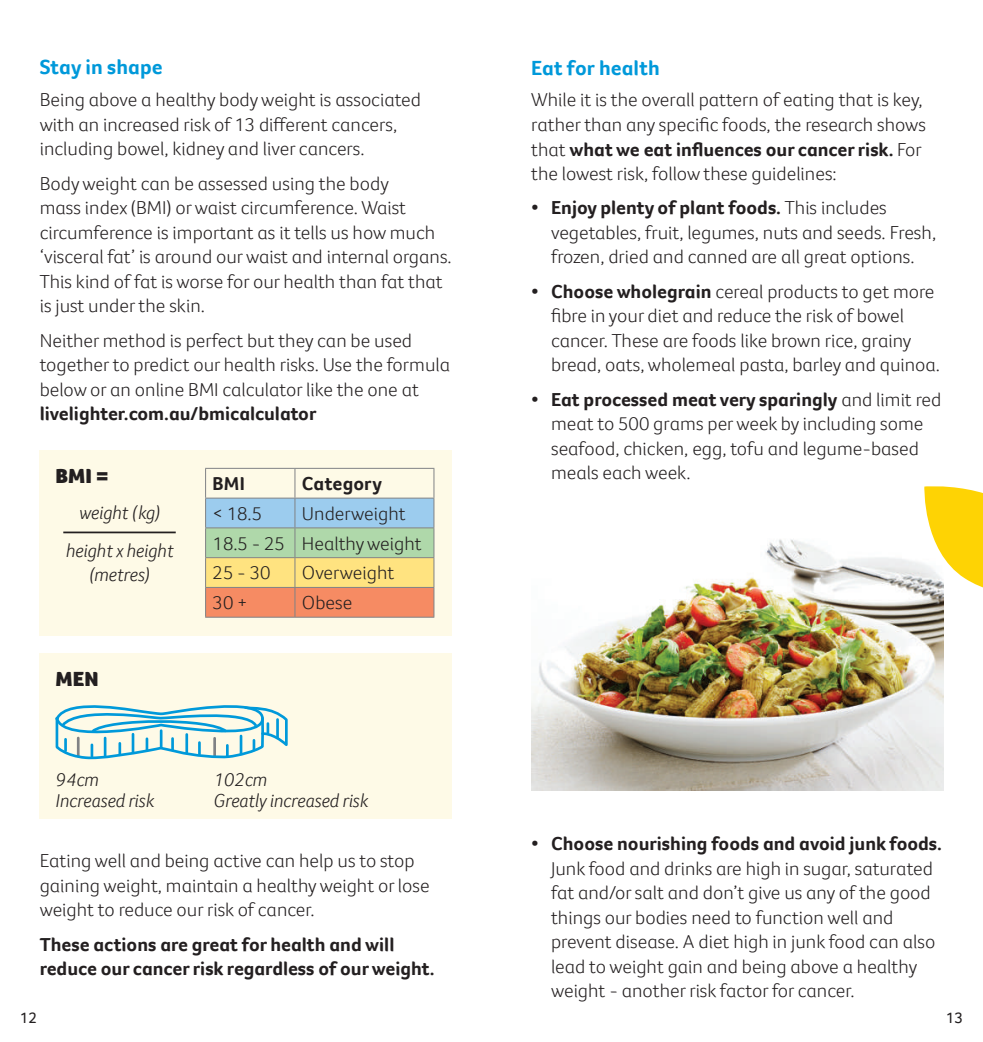
<style>
.page{position:relative;width:983px;height:1042px;background:#fff}
.page>*{position:absolute;margin:0;border:0;box-sizing:border-box;transform-origin:0 0}
.t1{font:700 21px "Foco CC";letter-spacing:.005em;color:#0099da}
.t2{font:900 21px "Foco CC";color:#231f20}
.t3{font:300 19.25px/24.5px "Foco CC";color:#231f20}
.t4{font:700 19.25px/24.5px "Foco CC";color:#231f20}
.t5{font:italic 300 19.25px/21px "Foco CC";color:#231f20}
.t6{font:15.75px "Foco CC";color:#231f20}
.s1{font-weight:700}
</style>
<div class="page">
<img style="left:531px;top:539px;width:412px;height:252px">
<div style="left:40px;top:450px;width:411px;height:186px;background:#fefae7"></div>
<hr style="left:205px;top:468px;width:90px;height:1px;background:#808285">
<hr style="left:295px;top:468px;width:139px;height:1px;background:#808285">
<svg style="left:205px;top:469px;width:229px;height:148px"></svg>
<hr style="left:205px;top:617px;width:90px;height:1px;background:#808285">
<hr style="left:295px;top:617px;width:139px;height:1px;background:#808285">
<hr style="left:63px;top:531px;width:113px;height:2px;background:#231f20">
<div style="left:40px;top:654px;width:411px;height:165px;background:#fefae7"></div>
<svg style="left:55px;top:705px;width:233px;height:55px"></svg>
<hr style="left:276px;top:719px;width:3px;height:18px;background:#0099da">
<svg style="left:921px;top:486px;width:61px;height:116px"></svg>
<p class="t1" style="left:40px;top:53px;width:124px">Stay in shape</p>
<p class="t3" style="left:40px;top:87px;width:383px">Being above a healthy body weight is associated with an increased risk of 13 different cancers, including bowel, kidney and liver cancers.</p>
<p class="t3" style="left:40px;top:171px;width:413px">Body weight can be assessed using the body<br>mass index (BMI) or waist circumference. Waist circumference is important as it tells us how much ‘visceral fat’ is around our waist and internal organs.<br>This kind of fat is worse for our health than fat that is just under the skin.</p>
<p class="t3" style="left:40px;top:328px;width:412px">Neither method is perfect but they can be used together to predict our health risks. Use the formula below or an online BMI calculator like the one at</p>
<p class="t4" style="left:40px;top:401px;width:278px">livelighter.com.au/bmicalculator</p>
<p class="t2" style="left:56px;top:462px;width:54px">BMI =</p>
<p class="t5" style="left:79px;top:501px;width:82px">weight (kg)</p>
<p class="t5" style="left:66px;top:539px;width:109px;line-height:23.1px;text-align:center">height x height (metres)</p>
<p class="t2" style="left:56px;top:665px;width:44px">MEN</p>
<p class="t4" style="left:212px;top:471px;width:34px">BMI</p>
<p class="t4" style="left:302px;top:471px;width:81px">Category</p>
<p class="t3" style="left:212px;top:501px;width:51px">&lt; 18.5</p>
<p class="t3" style="left:212px;top:498px;width:210px;line-height:29.8px;text-indent:89px">Underweight<br>18.5 - 25 Healthy weight<br>25 - 30</p>
<p class="t3" style="left:302px;top:560px;width:94px">Overweight</p>
<p class="t3" style="left:212px;top:590px;width:37px">30 +</p>
<p class="t3" style="left:302px;top:590px;width:52px">Obese</p>
<p class="t5" style="left:56px;top:769px;width:100px">94cm<br>Increased risk</p>
<p class="t5" style="left:213px;top:769px;width:156px">102cm<br>Greatly increased risk</p>
<p class="t3" style="left:40px;top:848px;width:391px">Eating well and being active can help us to stop gaining weight, maintain a healthy weight or lose weight to reduce our risk of cancer.</p>
<p class="t4" style="left:40px;top:931px;width:396px">These actions are great for health and will reduce our cancer risk regardless of our weight.</p>
<p class="t1" style="left:531px;top:54px;width:130px">Eat for health</p>
<p class="t3" style="left:531px;top:88px;width:396px">While it is the overall pattern of eating that is key, rather than any specific foods, the research shows that <span class="s1">what we eat influences our cancer risk.</span> For the lowest risk, follow these guidelines:</p>
<p class="t3" style="left:551px;top:195px;width:386px;text-indent:-20px"><span class="s1">• Enjoy plenty of plant foods.</span> This includes vegetables, fruit, legumes, nuts and seeds. Fresh, frozen, dried and canned are all great options.</p>
<p class="t3" style="left:551px;top:279px;width:390px;text-indent:-20px"><span class="s1">• Choose wholegrain</span> cereal products to get more fibre in your diet and reduce the risk of bowel cancer. These are foods like brown rice, grainy bread, oats, wholemeal pasta, barley and quinoa.</p>
<p class="t3" style="left:551px;top:387px;width:391px;text-indent:-20px"><span class="s1">• Eat processed meat very sparingly</span> and limit red meat to 500 grams per week by including some seafood, chicken, egg, tofu and legume-based meals each week.</p>
<p class="t4" style="left:531px;top:831px;width:412px">• Choose nourishing foods and avoid junk foods.</p>
<p class="t3" style="left:551px;top:856px;width:385px">Junk food and drinks are high in sugar, saturated fat and/or salt and don’t give us any of the good things our bodies need to function well and prevent disease. A diet high in junk food can also lead to weight gain and being above a healthy weight - another risk factor for cancer.</p>
<p class="t6" style="left:20px;top:1007px;width:19px">12</p>
<p class="t6" style="left:945px;top:1007px;width:19px">13</p>
</div>
